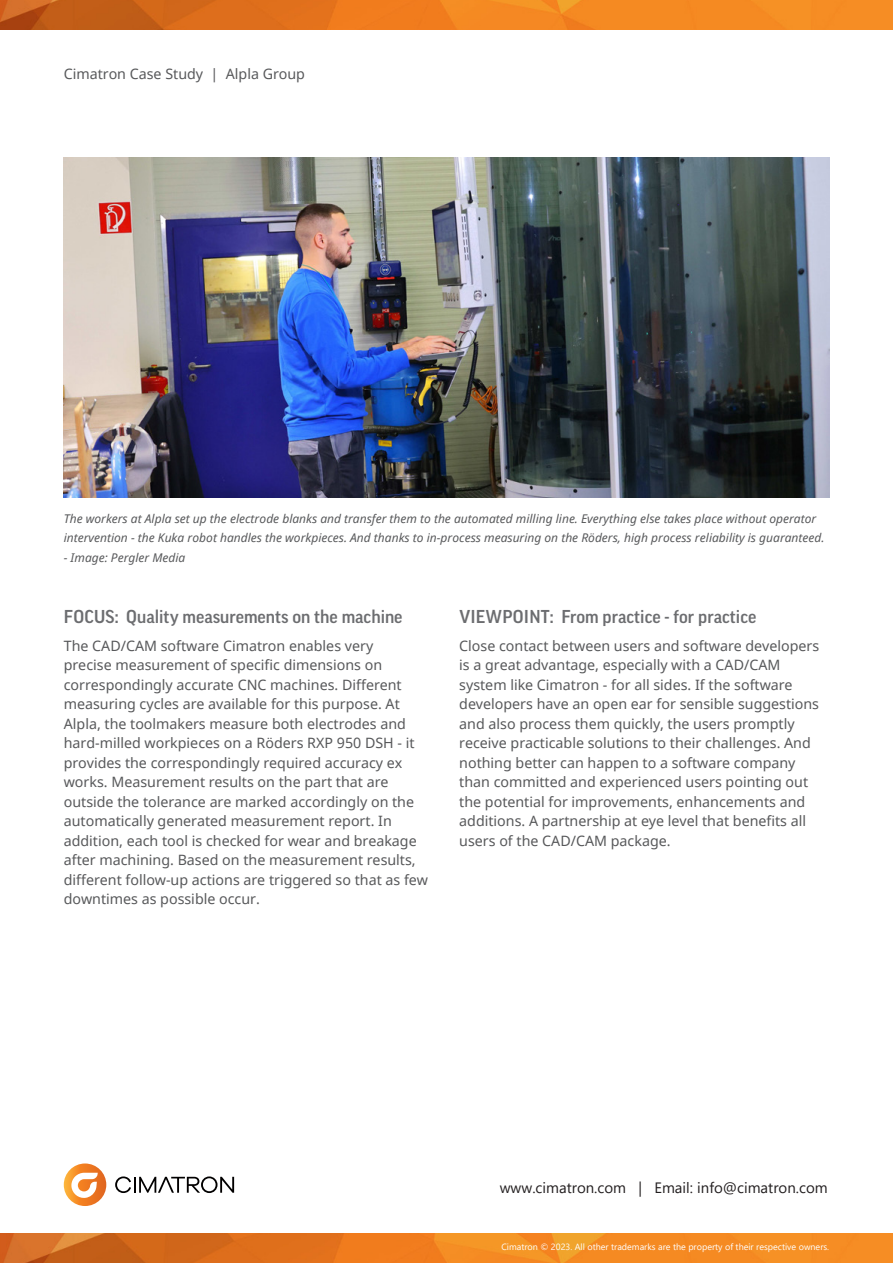
<style>
.page{position:relative;width:893px;height:1263px;background:#fff}
.page>*{position:absolute;margin:0;border:0;box-sizing:border-box;transform-origin:0 0}
.t1{font:500 18px "Good Pro";color:#6c6d70}
.Contact_line{font:15px "Segoe UI";color:#231f20}
.body{font:14.25px/19.5px "Noto Sans";color:#57585a}
.t2{font:italic 12px/19.5px "Noto Sans";color:#57585a}
.Footnote_REV-Right{font:9px "Segoe UI";color:#fff}
</style>
<div class="page">
<img style="left:0;top:1233px;width:893px;height:30px">
<svg style="left:115px;top:1176px;width:119px;height:17px"></svg>
<svg style="left:64px;top:1163px;width:42px;height:43px"></svg>
<svg style="left:71px;top:1173px;width:27px;height:26px"></svg>
<img style="left:0;top:0;width:893px;height:30px">
<img style="left:64px;top:157px;width:766px;height:340px">
<p class="body" style="left:64px;top:64px;width:243px">Cimatron Case Study | Alpla Group</p>
<p class="t2" style="left:64px;top:508px;width:762px">The workers at Alpla set up the electrode blanks and transfer them to the automated milling line. Everything else takes place without operator intervention - the Kuka robot handles the workpieces. And thanks to in-process measuring on the Röders, high process reliability is guaranteed.</p>
<p class="t2" style="left:64px;top:547px;width:123px">- Image: Pergler Media</p>
<h2 class="t1" style="left:64px;top:606px;width:340px">FOCUS: Quality measurements on the machine</h2>
<p class="body" style="left:64px;top:636px;width:366px">The CAD/CAM software Cimatron enables very<br>precise measurement of specific dimensions on correspondingly accurate CNC machines. Different measuring cycles are available for this purpose. At Alpla, the toolmakers measure both electrodes and hard-milled workpieces on a Röders RXP 950 DSH - it provides the correspondingly required accuracy ex works. Measurement results on the part that are outside the tolerance are marked accordingly on the automatically generated measurement report. In addition, each tool is checked for wear and breakage after machining. Based on the measurement results, different follow-up actions are triggered so that as few downtimes as possible occur.</p>
<h2 class="t1" style="left:459px;top:606px;width:299px">VIEWPOINT: From practice - for practice</h2>
<p class="body" style="left:459px;top:636px;width:361px">Close contact between users and software developers is a great advantage, especially with a CAD/CAM system like Cimatron - for all sides. If the software developers have an open ear for sensible suggestions and also process them quickly, the users promptly receive practicable solutions to their challenges. And nothing better can happen to a software company than committed and experienced users pointing out the potential for improvements, enhancements and additions. A partnership at eye level that benefits all users of the CAD/CAM package.</p>
<p class="Contact_line" style="left:500px;top:1173px;width:329px">www.cimatron.com | Email: info@cimatron.com</p>
<p class="Footnote_REV-Right" style="left:501px;top:1238px;width:329px">Cimatron © 2023. All other trademarks are the property of their respective owners.</p>
</div>
